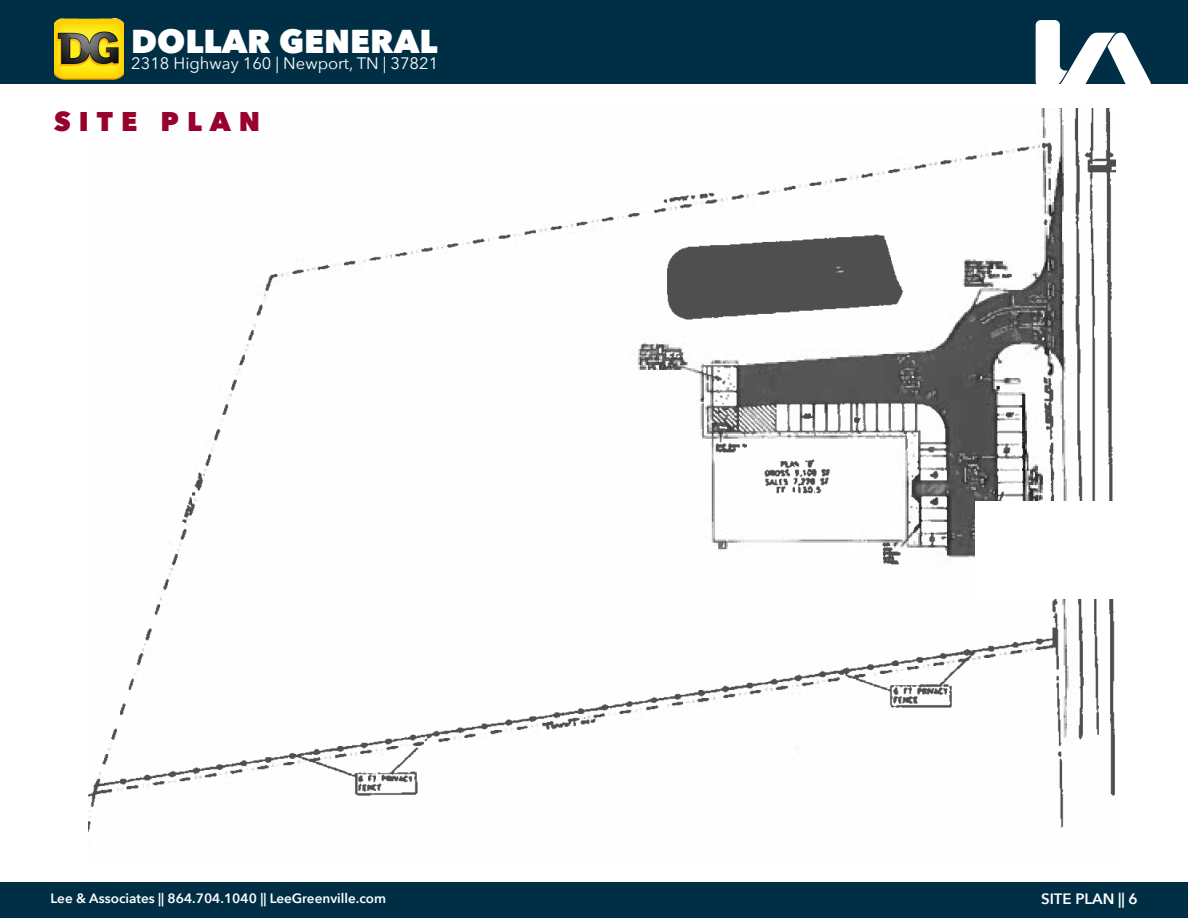
<style>
.page{position:relative;width:1188px;height:918px;background:#fff}
.page>*{position:absolute;margin:0;border:0;box-sizing:border-box;transform-origin:0 0}
.t1{font:800 33px "Avenir Next";color:#fff}
.t2{font:800 27px "Avenir Next";letter-spacing:.3em;color:#98012d}
.t3{font:16.5px "Avenir Next";color:#fff}
.t4{font:600 15px "Avenir Next";color:#fff}
.t5{font:600 13.5px "Avenir Next";color:#fff}
</style>
<div class="page">
<div style="left:0;top:0;width:1188px;height:84px;background:#002f45"></div>
<img style="left:54px;top:18px;width:70px;height:62px">
<svg style="left:1036px;top:20px;width:115px;height:64px"></svg>
<div style="left:0;top:882px;width:1188px;height:36px;background:#002f45"></div>
<img style="left:89px;top:109px;width:1026px;height:722px">
<div style="left:975px;top:501px;width:163px;height:98px;background:#fff"></div>
<h1 class="t1" style="left:131px;top:21px;width:308px">DOLLAR GENERAL</h1>
<p class="t3" style="left:131px;top:49px;width:309px">2318 Highway 160 | Newport, TN | 37821</p>
<p class="t2" style="left:54px;top:104px;width:208px">SITE PLAN</p>
<p class="t5" style="left:51px;top:886px;width:337px">Lee &amp; Associates || 864.704.1040 || LeeGreenville.com</p>
<p class="t4" style="left:1041px;top:886px;width:98px">SITE PLAN || 6</p>
</div>
